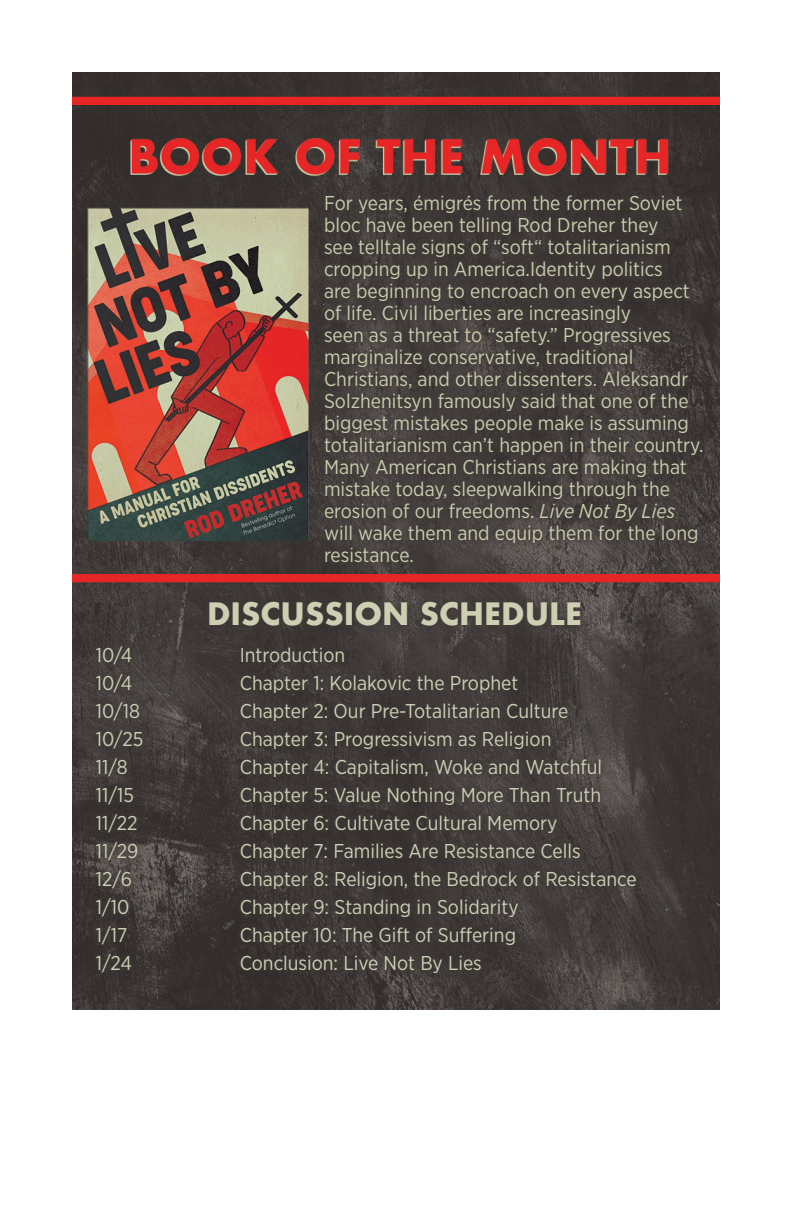
<style>
.page{position:relative;width:792px;height:1224px;background:#fff}
.page>*{position:absolute;margin:0;border:0;box-sizing:border-box;transform-origin:0 0}
.t1{font:700 30px "Futura";color:#cdceb2}
.t2{font:20px/22px "Gotham Narrow";color:#c9cbad}
.t3{font:20px "Gotham Narrow";color:#cdceb5}
.s1{font-style:italic}
</style>
<div class="page">
<img style="left:72px;top:72px;width:648px;height:937px">
<div style="left:317px;top:188px;width:394px;height:382px;background:#3f3a37"></div>
<div style="left:202px;top:594px;width:387px;height:40px;background:#3f3a37"></div>
<div style="left:88px;top:639px;width:556px;height:342px;background:#3f3a37"></div>
<p class="t2" style="left:324px;top:192px;width:381px">For years, émigrés from the former Soviet bloc have been telling Rod Dreher they<br>see telltale signs of “soft“ totalitarianism cropping up in America.Identity politics<br>are beginning to encroach on every aspect of life. Civil liberties are increasingly<br>seen as a threat to “safety.” Progressives marginalize conservative, traditional Christians, and other dissenters. Aleksandr Solzhenitsyn famously said that one of the biggest mistakes people make is assuming totalitarianism can’t happen in their country.<br>Many American Christians are making that mistake today, sleepwalking through the erosion of our freedoms. <span class="s1">Live Not By Lies </span>will wake them and equip them for the long resistance.</p>
<p class="t1" style="left:207px;top:592px;width:377px">DISCUSSION SCHEDULE</p>
<p class="t3" style="left:96px;top:642px;width:38px">10/4</p>
<p class="t3" style="left:240px;top:642px;width:107px">Introduction</p>
<p class="t3" style="left:96px;top:670px;width:38px">10/4</p>
<p class="t3" style="left:240px;top:670px;width:280px">Chapter 1: Kolakovic the Prophet</p>
<p class="t3" style="left:96px;top:698px;width:46px">10/18</p>
<p class="t3" style="left:240px;top:698px;width:330px">Chapter 2: Our Pre-Totalitarian Culture</p>
<p class="t3" style="left:96px;top:726px;width:49px">10/25</p>
<p class="t3" style="left:240px;top:726px;width:313px">Chapter 3: Progressivism as Religion</p>
<p class="t3" style="left:96px;top:754px;width:34px">11/8</p>
<p class="t3" style="left:240px;top:754px;width:364px">Chapter 4: Capitalism, Woke and Watchful</p>
<p class="t3" style="left:96px;top:782px;width:40px">11/15</p>
<p class="t3" style="left:240px;top:782px;width:363px">Chapter 5: Value Nothing More Than Truth</p>
<p class="t3" style="left:96px;top:810px;width:43px">11/22</p>
<p class="t3" style="left:240px;top:810px;width:319px">Chapter 6: Cultivate Cultural Memory</p>
<p class="t3" style="left:96px;top:838px;width:44px">11/29</p>
<p class="t3" style="left:240px;top:838px;width:342px">Chapter 7: Families Are Resistance Cells</p>
<p class="t3" style="left:96px;top:866px;width:38px">12/6</p>
<p class="t3" style="left:240px;top:866px;width:398px">Chapter 8: Religion, the Bedrock of Resistance</p>
<p class="t3" style="left:96px;top:894px;width:35px">1/10</p>
<p class="t3" style="left:240px;top:894px;width:280px">Chapter 9: Standing in Solidarity</p>
<p class="t3" style="left:96px;top:922px;width:33px">1/17</p>
<p class="t3" style="left:240px;top:922px;width:278px">Chapter 10: The Gift of Suffering</p>
<p class="t3" style="left:96px;top:950px;width:38px">1/24</p>
<p class="t3" style="left:240px;top:950px;width:244px">Conclusion: Live Not By Lies</p>
</div>
